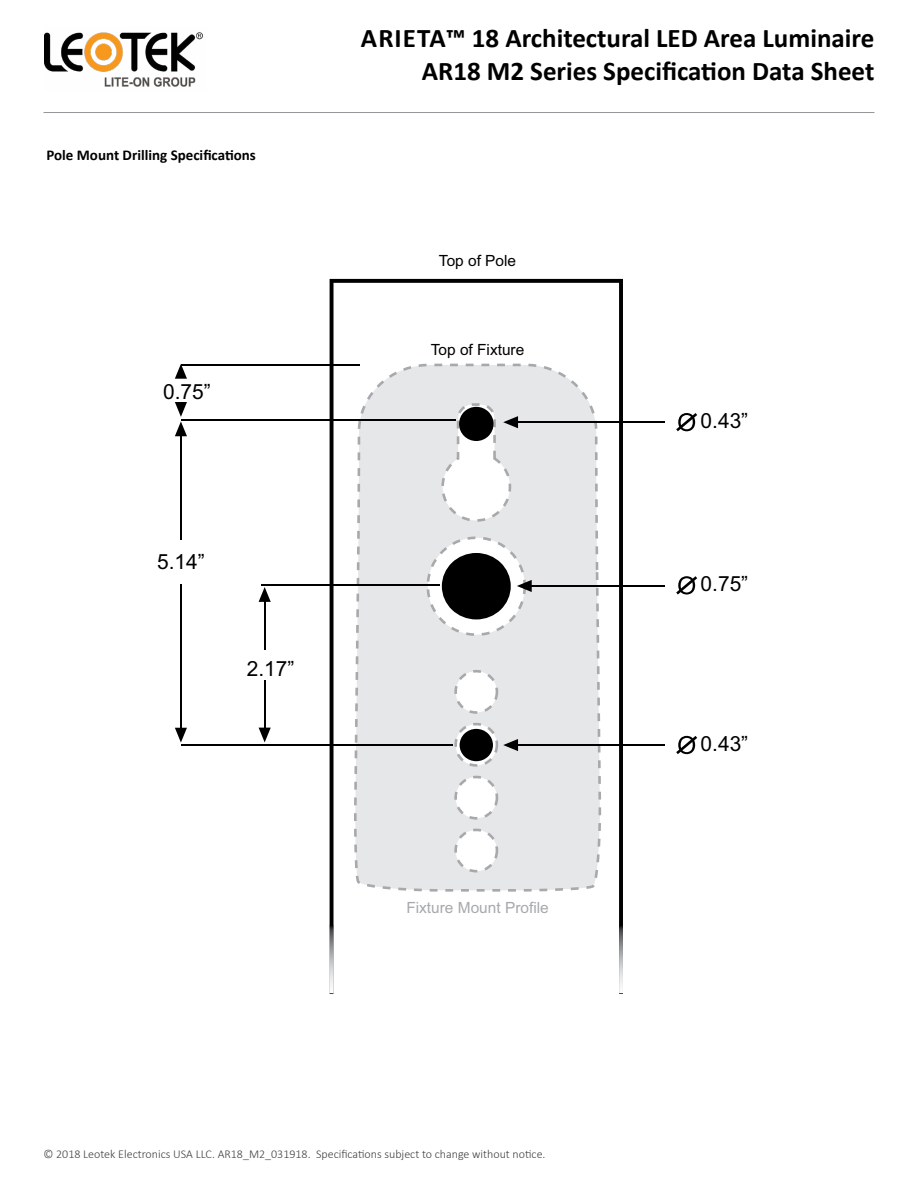
<style>
.page{position:relative;width:918px;height:1188px;background:#fff}
.page>*{position:absolute;margin:0;border:0;box-sizing:border-box;transform-origin:0 0}
.t1{font:700 27px/32.4px "Calibri";color:#000;text-align:right}
.t2{font:20.85px "Arial";color:#000}
.t3{font:15.45px "Arial";color:#000}
.t4{font:15.45px "Arial";color:#a7a9ac}
.t5{font:700 15px "Calibri";color:#000}
.t6{font:300 12px "Calibri";color:#414042}
</style>
<div class="page">
<img style="left:44px;top:32px;width:159px;height:55px">
<hr style="left:44px;top:112px;width:830px;height:1px;background:#939598">
<svg style="left:330px;top:279px;width:293px;height:646px;fill:#e6e7e8"></svg>
<img style="left:330px;top:925px;width:293px;height:68px">
<hr style="left:264px;top:595px;width:1px;height:55px;background:#000">
<svg style="left:259px;top:587px;width:12px;height:15px"></svg>
<hr style="left:261px;top:585px;width:179px;height:1px;background:#000">
<hr style="left:181px;top:744px;width:271px;height:2px;background:#000">
<hr style="left:181px;top:419px;width:275px;height:1px;background:#000">
<hr style="left:180px;top:427px;width:2px;height:112px;background:#000">
<hr style="left:180px;top:584px;width:2px;height:153px;background:#000">
<svg style="left:175px;top:728px;width:12px;height:15px"></svg>
<hr style="left:181px;top:364px;width:178px;height:2px;background:#000">
<svg style="left:175px;top:364px;width:12px;height:15px"></svg>
<svg style="left:175px;top:402px;width:12px;height:34px"></svg>
<hr style="left:531px;top:585px;width:134px;height:2px;background:#000">
<svg style="left:427px;top:536px;width:105px;height:100px"></svg>
<hr style="left:517px;top:744px;width:148px;height:2px;background:#000">
<svg style="left:454px;top:723px;width:64px;height:44px;background:#99999a"></svg>
<svg style="left:676px;top:736px;width:21px;height:18px"></svg>
<svg style="left:676px;top:576px;width:21px;height:19px"></svg>
<hr style="left:517px;top:422px;width:148px;height:1px;background:#000">
<svg style="left:441px;top:403px;width:77px;height:119px"></svg>
<svg style="left:676px;top:413px;width:21px;height:18px"></svg>
<hr style="left:264px;top:680px;width:1px;height:54px;background:#000">
<svg style="left:259px;top:728px;width:12px;height:14px"></svg>
<p class="t5" style="left:46px;top:146px;width:211px">Pole Mount Drilling Specifications</p>
<h2 class="t2" style="left:163px;top:378px;width:49px">0.75”</h2>
<h2 class="t2" style="left:157px;top:548px;width:49px">5.14”</h2>
<h2 class="t2" style="left:247px;top:655px;width:49px">2.17”</h2>
<h1 class="t1" style="left:361px;top:22px;width:515px">ARIETA™ 18 Architectural LED Area Luminaire<br>AR18 M2 Series Specification Data Sheet</h1>
<p class="t3" style="left:439px;top:250px;width:79px">Top of Pole</p>
<p class="t3" style="left:431px;top:340px;width:95px">Top of Fixture</p>
<p class="t4" style="left:406px;top:897px;width:144px">Fixture Mount Profile</p>
<h2 class="t2" style="left:701px;top:407px;width:49px">0.43”</h2>
<h2 class="t2" style="left:701px;top:570px;width:49px">0.75”</h2>
<h2 class="t2" style="left:701px;top:730px;width:49px">0.43”</h2>
<p class="t6" style="left:44px;top:1147px;width:504px">© 2018 Leotek Electronics USA LLC. AR18_M2_031918. Specifications subject to change without notice.</p>
</div>
